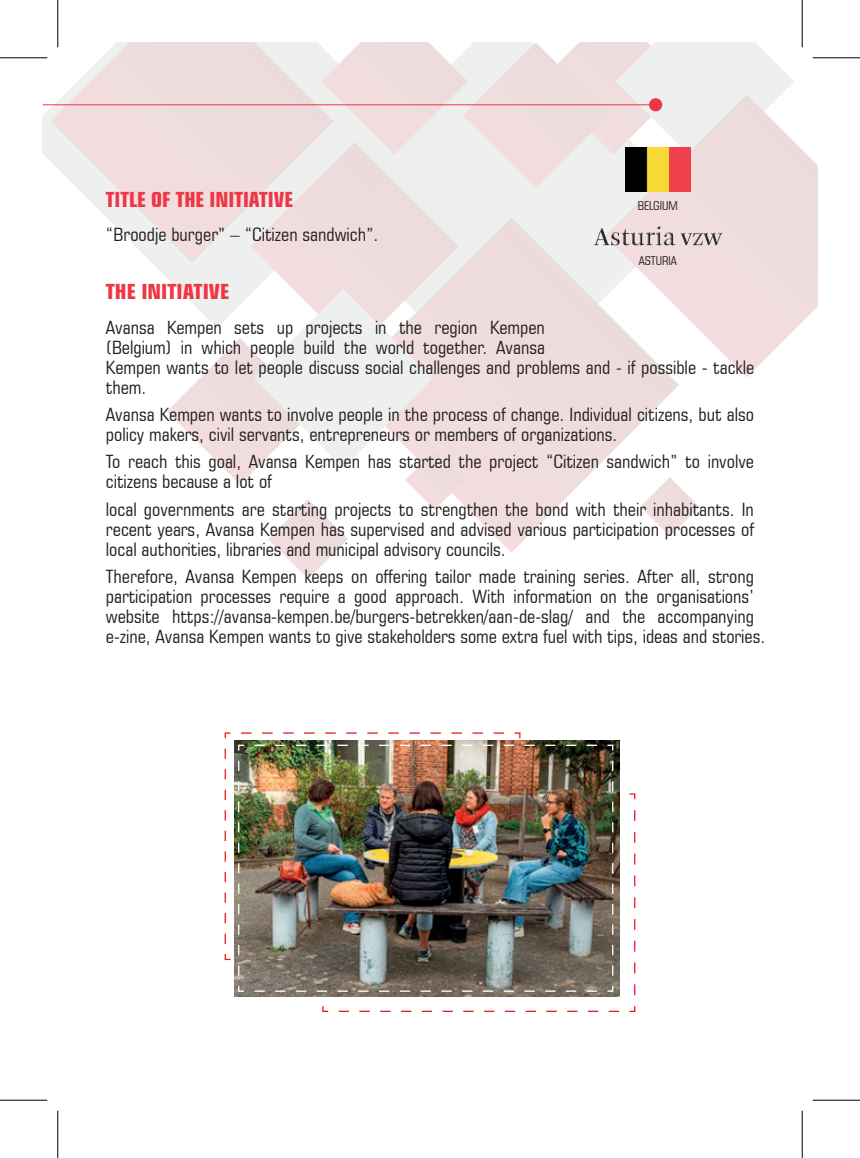
<style>
.page{position:relative;width:860px;height:1158px;background:#fff}
.page>*{position:absolute;margin:0;border:0;box-sizing:border-box;transform-origin:0 0}
.t1{font:700 condensed 21px "Square 721 BT";color:#ee3645}
.t2{font:700 condensed 21px "Square 721 BT";color:#ee3645;scale:1.05 1}
.t3{font:condensed 18.38px/20.1px "Square 721 BT";color:#231f20;scale:1.05 1}
.t4{font:condensed 12.25px "Square 721 BT";color:#231f20}
</style>
<div class="page">
<svg style="left:43px;top:57px;width:207px;height:232px"></svg>
<svg style="left:459px;top:273px;width:220px;height:279px"></svg>
<svg style="left:640px;top:477px;width:59px;height:59px"></svg>
<svg style="left:250px;top:273px;width:209px;height:16px;background:#f1e3e3"></svg>
<svg style="left:167px;top:289px;width:297px;height:290px"></svg>
<svg style="left:206px;top:43px;width:588px;height:230px;background:#eee5e5"></svg>
<svg style="left:50px;top:43px;width:283px;height:220px;background:#f1e4e4"></svg>
<svg style="left:605px;top:94px;width:212px;height:283px"></svg>
<hr style="left:43px;top:104px;width:613px;height:1px;background:#ee3645">
<div style="left:649px;top:98px;width:13px;height:13px;background:#ee3645;border-radius:50%"></div>
<img style="left:625px;top:147px;width:65px;height:45px">
<img style="left:593px;top:226px;width:129px;height:19px">
<img style="left:224px;top:732px;width:412px;height:280px">
<hr style="left:0;top:57px;width:47px;height:2px;background:#fff">
<hr style="left:57px;top:0;width:2px;height:47px;background:#fff">
<hr style="left:0;top:57px;width:47px;height:1px;background:#000">
<hr style="left:812px;top:57px;width:48px;height:1px;background:#000">
<hr style="left:0;top:1099px;width:47px;height:1px;background:#000">
<hr style="left:812px;top:1099px;width:48px;height:1px;background:#000">
<hr style="left:57px;top:0;width:1px;height:47px;background:#000">
<hr style="left:57px;top:1110px;width:1px;height:47px;background:#000">
<hr style="left:802px;top:0;width:1px;height:47px;background:#000">
<hr style="left:802px;top:1110px;width:1px;height:47px;background:#000">
<p class="t1" style="left:106px;top:186px;width:189px">TITLE OF THE INITIATIVE</p>
<p class="t3" style="left:106px;top:224px;width:261px">“Broodje burger” – “Citizen sandwich”.</p>
<p class="t2" style="left:106px;top:279px;width:119px">THE INITIATIVE</p>
<p class="t3" style="left:106px;top:317px;width:619px">Avansa Kempen sets up projects in the region Kempen<br>(Belgium) in which people build the world together. Avansa<br>Kempen wants to let people discuss social challenges and problems and - if possible - tackle them.</p>
<p class="t3" style="left:106px;top:404px;width:618px">Avansa Kempen wants to involve people in the process of change. Individual citizens, but also policy makers, civil servants, entrepreneurs or members of organizations.</p>
<p class="t3" style="left:106px;top:451px;width:618px">To reach this goal, Avansa Kempen has started the project “Citizen sandwich” to involve citizens because a lot of</p>
<p class="t3" style="left:106px;top:499px;width:618px;text-align:justify">local governments are starting projects to strengthen the bond with their inhabitants. In recent years, Avansa Kempen has supervised and advised various participation processes of local authorities, libraries and municipal advisory councils.</p>
<p class="t3" style="left:106px;top:566px;width:629px">Therefore, Avansa Kempen keeps on offering tailor made training series. After all, strong participation processes require a good approach. With information on the organisations’ website https://avansa-kempen.be/burgers-betrekken/aan-de-slag/ and the accompanying e-zine, Avansa Kempen wants to give stakeholders some extra fuel with tips, ideas and stories.</p>
<p class="t4" style="left:637px;top:198px;width:42px">BELGIUM</p>
<p class="t4" style="left:639px;top:253px;width:40px">ASTURIA</p>
</div>
